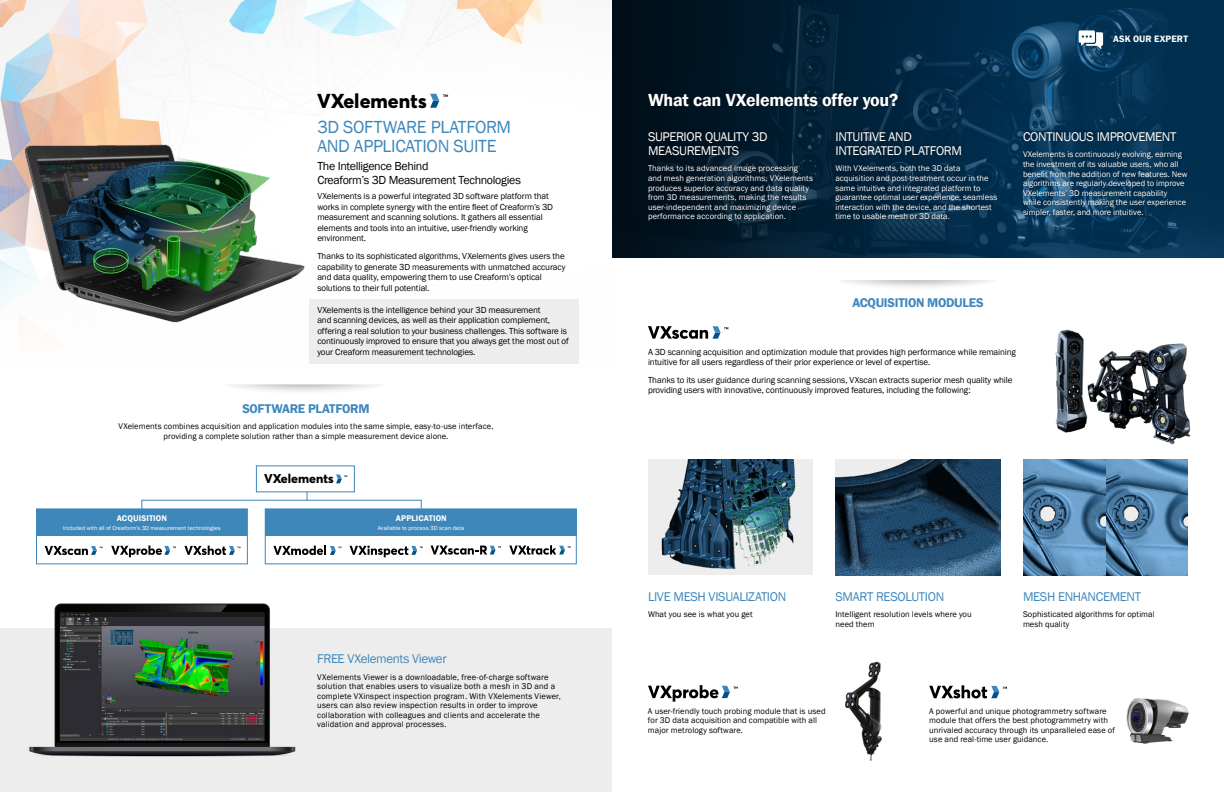
<style>
.page{position:relative;width:1224px;height:792px;background:#fff}
.page>*{position:absolute;margin:0;border:0;box-sizing:border-box;transform-origin:0 0}
.t1{font:800 19.9px "Averta";color:#000}
.t2{font:18px/19px "Franklin Gothic";letter-spacing:-.015em;color:#3e87bb}
.t3{font:600 18px "Franklin Gothic";letter-spacing:-.015em;color:#fff}
.t4{font:13px/14px "Franklin Gothic";letter-spacing:-.025em;color:#fff}
.t5{font:13px "Franklin Gothic";letter-spacing:-.025em;color:#3e87bb}
.t6{font:600 13px "Franklin Gothic";letter-spacing:-.02em;color:#3e87bb}
.t7{font:800 12.6px "Averta";color:#000}
.t8{font:12px/14px "Franklin Gothic";letter-spacing:-.03em;color:#000}
.t9{font:600 9.5px "Franklin Gothic";letter-spacing:.015em;color:#fff}
.t10{font:9px/10.5px "Franklin Gothic";letter-spacing:-.01em;color:#000}
.t11{font:8.5px/9.5px "Franklin Gothic";letter-spacing:.01em;color:#000}
.t12{font:8.5px/9.5px "Franklin Gothic";color:#fff}
.t13{font:600 8.5px "Franklin Gothic";letter-spacing:.015em;color:#fff}
.t14{font:6px "Franklin Gothic";letter-spacing:.01em;color:#fff}
.t15{font:800 3.5px "Averta";color:#000}
.t16{font:800 2.2px "Averta";color:#000}
</style>
<div class="page">
<img style="left:0;top:0;width:579px;height:332px">
<div style="left:0;top:628px;width:612px;height:164px;background:#ededed"></div>
<div style="left:309px;top:300px;width:270px;height:64px;background:#ededed"></div>
<svg style="left:430px;top:94px;width:9px;height:14px"></svg>
<img style="left:1016px;top:0;width:208px;height:257px">
<svg style="left:612px;top:0;width:404px;height:257px;background:#021f34"></svg>
<img style="left:29px;top:603px;width:267px;height:154px">
<img style="left:1126px;top:698px;width:63px;height:46px">
<svg style="left:648px;top:326px;width:80px;height:13px"></svg>
<svg style="left:648px;top:685px;width:90px;height:17px"></svg>
<svg style="left:929px;top:685px;width:78px;height:13px"></svg>
<img style="left:1055px;top:329px;width:136px;height:116px">
<img style="left:24px;top:94px;width:296px;height:243px">
<svg style="left:840px;top:280px;width:153px;height:7px"></svg>
<img style="left:845px;top:661px;width:37px;height:100px">
<img style="left:648px;top:459px;width:165px;height:116px">
<img style="left:836px;top:459px;width:165px;height:116px">
<img style="left:1023px;top:459px;width:83px;height:116px">
<svg style="left:1106px;top:459px;width:82px;height:116px;background:#5684aa"></svg>
<svg style="left:229px;top:384px;width:150px;height:8px"></svg>
<div style="left:37px;top:509px;width:210px;height:26px;background:#3e87bb"></div>
<div style="left:265px;top:509px;width:312px;height:26px;background:#3e87bb"></div>
<div style="left:36px;top:508px;width:212px;height:56px;border:1px solid #3e87bb"></div>
<div style="left:265px;top:508px;width:312px;height:56px;border:1px solid #3e87bb"></div>
<svg style="left:141px;top:491px;width:281px;height:19px"></svg>
<svg style="left:45px;top:546px;width:57px;height:9px"></svg>
<svg style="left:111px;top:545px;width:65px;height:12px"></svg>
<svg style="left:184px;top:546px;width:56px;height:9px"></svg>
<svg style="left:336px;top:474px;width:6px;height:9px"></svg>
<svg style="left:273px;top:546px;width:68px;height:9px"></svg>
<svg style="left:350px;top:546px;width:73px;height:11px"></svg>
<svg style="left:431px;top:546px;width:70px;height:9px"></svg>
<svg style="left:509px;top:545px;width:62px;height:10px"></svg>
<div style="left:645px;top:91px;width:256px;height:22px;background:#000;opacity:.5"></div>
<div style="left:645px;top:129px;width:546px;height:95px;background:#000;opacity:.5"></div>
<svg style="left:1079px;top:30px;width:24px;height:19px"></svg>
<h1 class="t1" style="left:317px;top:88px;width:111px">VXelements</h1>
<p class="t15" style="left:443px;top:94px;width:7px">TM</p>
<h2 class="t2" style="left:317px;top:118px;width:195px">3D SOFTWARE PLATFORM<br>AND APPLICATION SUITE</h2>
<h3 class="t8" style="left:317px;top:160px;width:205px">The Intelligence Behind<br>Creaform’s 3D Measurement Technologies</h3>
<p class="t10" style="left:317px;top:191px;width:237px">VXelements is a powerful integrated 3D software platform that works in complete synergy with the entire fleet of Creaform’s 3D measurement and scanning solutions. It gathers all essential elements and tools into an intuitive, user-friendly working environment.</p>
<p class="t10" style="left:317px;top:251px;width:250px">Thanks to its sophisticated algorithms, VXelements gives users the capability to generate 3D measurements with unmatched accuracy and data quality, empowering them to use Creaform’s optical solutions to their full potential.</p>
<p class="t10" style="left:317px;top:305px;width:253px">VXelements is the intelligence behind your 3D measurement<br>and scanning devices, as well as their application complement, offering a real solution to your business challenges. This software is continuously improved to ensure that you always get the most out of your Creaform measurement technologies.</p>
<h3 class="t6" style="left:242px;top:400px;width:129px">SOFTWARE PLATFORM</h3>
<p class="t11" style="left:119px;top:422px;width:376px;text-align:center">VXelements combines acquisition and application modules into the same simple, easy-to-use interface, providing a complete solution rather than a simple measurement device alone.</p>
<h3 class="t7" style="left:264px;top:471px;width:71px">VXelements</h3>
<p class="t16" style="left:344px;top:474px;width:5px">TM</p>
<p class="t13" style="left:117px;top:513px;width:52px">ACQUISITION</p>
<p class="t13" style="left:396px;top:513px;width:52px">APPLICATION</p>
<p class="t14" style="left:378px;top:524px;width:88px">Available to process 3D scan data</p>
<p class="t14" style="left:63px;top:524px;width:159px">Included with all of Creaform’s 3D measurement technologies</p>
<h3 class="t5" style="left:317px;top:651px;width:131px">FREE VXelements Viewer</h3>
<p class="t11" style="left:317px;top:672px;width:245px">VXelements Viewer is a downloadable, free-of-charge software solution that enables users to visualize both a mesh in 3D and a complete VXinspect inspection program. With VXelements Viewer, users can also review inspection results in order to improve collaboration with colleagues and clients and accelerate the validation and approval processes.</p>
<h2 class="t3" style="left:648px;top:89px;width:252px">What can VXelements offer you?</h2>
<h3 class="t4" style="left:648px;top:130px;width:121px">SUPERIOR QUALITY 3D<br>MEASUREMENTS</h3>
<p class="t12" style="left:648px;top:164px;width:167px">Thanks to its advanced image processing and mesh generation algorithms, VXelements produces superior accuracy and data quality from 3D measurements, making the results user-independent and maximizing device performance according to application.</p>
<h3 class="t4" style="left:836px;top:130px;width:128px">INTUITIVE AND<br>INTEGRATED PLATFORM</h3>
<p class="t12" style="left:836px;top:164px;width:163px">With VXelements, both the 3D data acquisition and post-treatment occur in the same intuitive and integrated platform to guarantee optimal user experience, seamless interaction with the device, and the shortest time to usable mesh or 3D data.</p>
<p class="t9" style="left:1113px;top:33px;width:76px">ASK OUR EXPERT</p>
<h3 class="t4" style="left:1023px;top:130px;width:155px">CONTINUOUS IMPROVEMENT</h3>
<p class="t12" style="left:1023px;top:150px;width:166px">VXelements is continuously evolving, earning the investment of its valuable users, who all benefit from the addition of new features. New algorithms are regularly developed to improve VXelements’ 3D measurement capability while consistently making the user experience simpler, faster, and more intuitive.</p>
<h3 class="t6" style="left:852px;top:295px;width:133px">ACQUISITION MODULES</h3>
<p class="t10" style="left:648px;top:347px;width:369px">A 3D scanning acquisition and optimization module that provides high performance while remaining intuitive for all users regardless of their prior experience or level of expertise.</p>
<p class="t10" style="left:648px;top:375px;width:366px">Thanks to its user guidance during scanning sessions, VXscan extracts superior mesh quality while providing users with innovative, continuously improved features, including the following:</p>
<h3 class="t5" style="left:648px;top:588px;width:140px">LIVE MESH VISUALIZATION</h3>
<p class="t11" style="left:648px;top:610px;width:106px">What you see is what you get</p>
<h3 class="t5" style="left:836px;top:588px;width:110px">SMART RESOLUTION</h3>
<p class="t11" style="left:836px;top:610px;width:138px">Intelligent resolution levels where you need them</p>
<h3 class="t5" style="left:1023px;top:588px;width:120px">MESH ENHANCEMENT</h3>
<p class="t11" style="left:1023px;top:610px;width:133px">Sophisticated algorithms for optimal mesh quality</p>
<p class="t11" style="left:648px;top:706px;width:179px">A user-friendly touch probing module that is used for 3D data acquisition and compatible with all major metrology software.</p>
<p class="t11" style="left:929px;top:706px;width:187px">A powerful and unique photogrammetry software module that offers the best photogrammetry with unrivaled accuracy through its unparalleled ease of use and real-time user guidance.</p>
</div>
